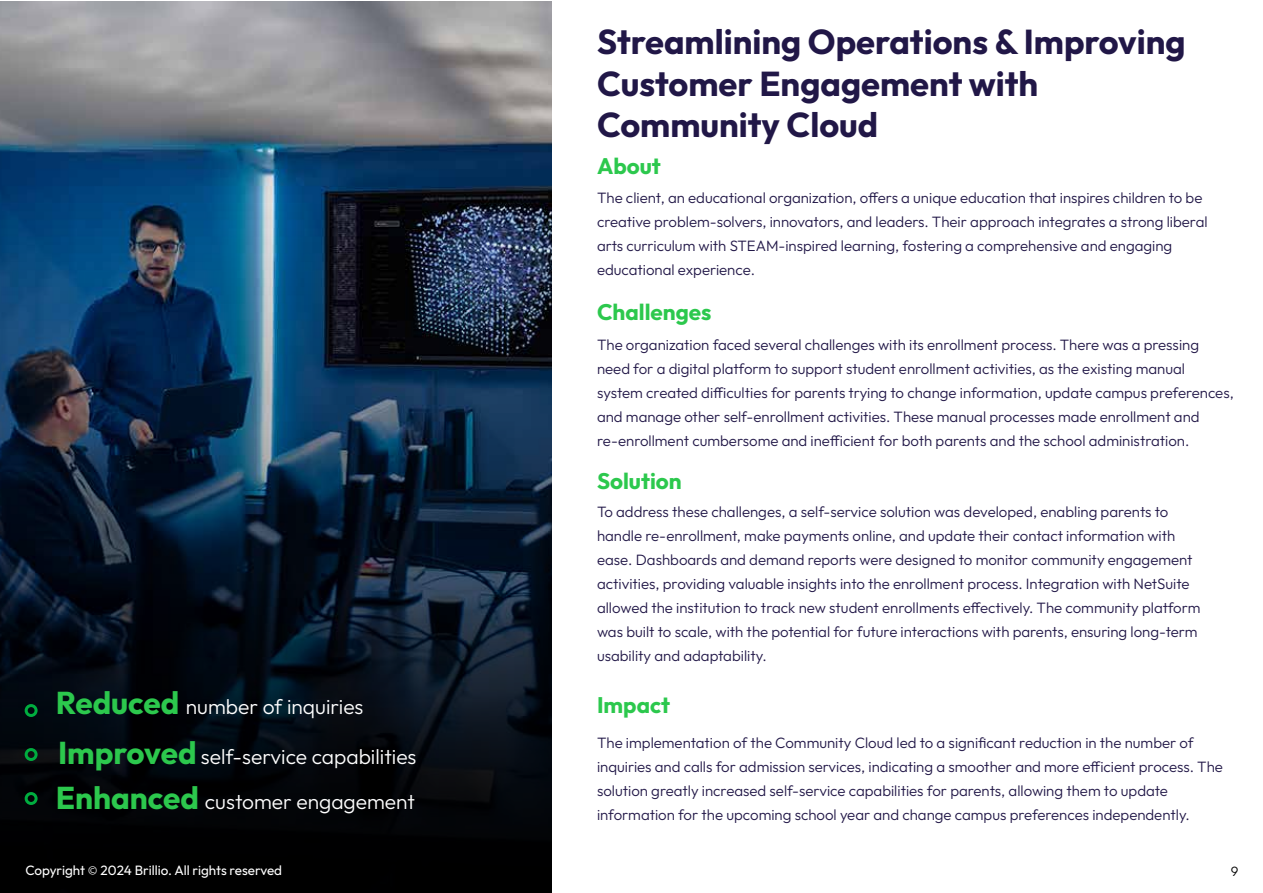
<style>
.page{position:relative;width:1263px;height:893px;background:#fff}
.page>*{position:absolute;margin:0;border:0;box-sizing:border-box;transform-origin:0 0}
.t1{font:700 34.5px/41.4px "Outfit";color:#211747}
.t2{font:700 22.5px "Outfit";color:#2cc84d}
.t3{font:300 21px "Outfit";color:#fff}
.t4{font:300 15px/24px "Outfit";color:#211747}
.t5{font:13.5px "Outfit";color:#fff}
.t6{font:300 13.5px "Outfit";color:#000}
.s1{font-weight:700;font-size:31.5px;color:#2cc84d}
.s2{font-family:"Myriad Pro"}
</style>
<div class="page">
<img style="left:0;top:1px;width:551px;height:199px">
<svg style="left:0;top:200px;width:551px;height:693px;background:#0c1e31"></svg>
<div style="left:25px;top:704px;width:13px;height:13px;border:3px solid #00ad3f;border-radius:50%"></div>
<div style="left:25px;top:748px;width:13px;height:13px;border:3px solid #00ad3f;border-radius:50%"></div>
<div style="left:25px;top:792px;width:13px;height:13px;border:3px solid #00ad3f;border-radius:50%"></div>
<h3 class="t3" style="left:56px;top:698px;width:309px"><span class="s1">Reduced</span> number of inquiries</h3>
<h3 class="t3" style="left:58px;top:747px;width:360px"><span class="s1">Improved</span> self-service capabilities</h3>
<h3 class="t3" style="left:56px;top:793px;width:361px"><span class="s1">Enhanced</span> customer engagement</h3>
<h1 class="t1" style="left:597px;top:23px;width:590px">Streamlining Operations &amp; Improving<br>Customer Engagement with<br>Community Cloud</h1>
<h2 class="t2" style="left:597px;top:155px;width:65px">About</h2>
<p class="t4" style="left:597px;top:187px;width:612px">The client, an educational organization, offers a unique education that inspires children to be creative problem-solvers, innovators, and leaders. Their approach integrates a strong liberal arts curriculum with STEAM-inspired learning, fostering a comprehensive and engaging educational experience.</p>
<h2 class="t2" style="left:597px;top:302px;width:116px">Challenges</h2>
<p class="t4" style="left:597px;top:333px;width:638px">The organization faced several challenges with its enrollment process. There was a pressing need for a digital platform to support student enrollment activities, as the existing manual system created difficulties for parents trying to change information, update campus preferences, and manage other self-enrollment activities. These manual processes made enrollment and re-enrollment cumbersome and inefficient for both parents and the school administration.</p>
<h2 class="t2" style="left:597px;top:471px;width:86px">Solution</h2>
<p class="t4" style="left:597px;top:501px;width:605px">To address these challenges, a self-service solution was developed, enabling parents to handle re-enrollment, make payments online, and update their contact information with ease. Dashboards and demand reports were designed to monitor community engagement activities, providing valuable insights into the enrollment process. Integration with NetSuite allowed the institution to track new student enrollments effectively. The community platform was built to scale, with the potential for future interactions with parents, ensuring long-term usability and adaptability.</p>
<h2 class="t2" style="left:597px;top:695px;width:74px">Impact</h2>
<p class="t4" style="left:597px;top:731px;width:627px">The implementation of the Community Cloud led to a significant reduction in the number of inquiries and calls for admission services, indicating a smoother and more efficient process. The solution greatly increased self-service capabilities for parents, allowing them to update information for the upcoming school year and change campus preferences independently.</p>
<p class="t5" style="left:26px;top:865px;width:258px">Copyright <span class="s2">©</span> 2024 Brillio. All rights reserved</p>
<p class="t6" style="left:1231px;top:865px;width:9px">9</p>
</div>
